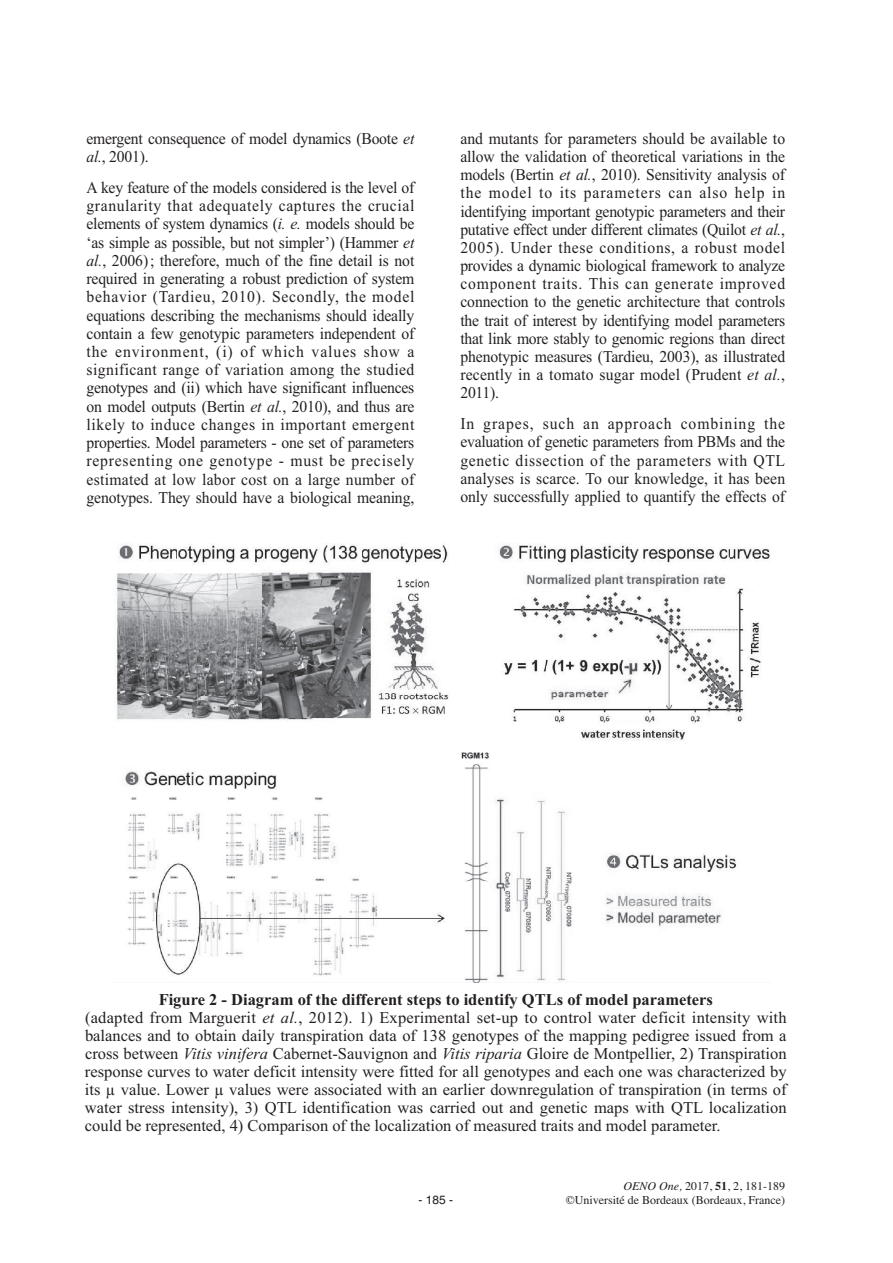
<style>
.page{position:relative;width:893px;height:1263px;background:#fff}
.page>*{position:absolute;margin:0;border:0;box-sizing:border-box;transform-origin:0 0}
.t1{font:16.5px/18.1px "Times";letter-spacing:-.005em;color:#231f20;text-align:justify;scale:.95 1}
.t2{font:16.5px/18px "Times";letter-spacing:-.005em;color:#231f20;text-align:justify}
.t3{font:700 16.5px "Times New Roman";color:#231f20}
.t4{font:16.2px "Times New Roman";color:#000}
.t5{font:13.35px "Times New Roman";color:#000}
.t6{font:12px/13.5px "Times";color:#231f20;text-align:right}
.t7{font:12px "Helvetica";color:#231f20}
.s1{font-style:italic}
.s2{font-weight:700}
</style>
<div class="page">
<img style="left:116px;top:543px;width:654px;height:439px">
<p class="t1" style="left:460px;top:129px;width:343px">and mutants for parameters should be available to allow the validation of theoretical variations in the models (Bertin <span class="s1">et al.</span>, 2010). Sensitivity analysis of the model to its parameters can also help in identifying important genotypic parameters and their putative effect under different climates (Quilot <span class="s1">et al.</span>, 2005). Under these conditions, a robust model provides a dynamic biological framework to analyze component traits. This can generate improved connection to the genetic architecture that controls the trait of interest by identifying model parameters that link more stably to genomic regions than direct phenotypic measures (Tardieu, 2003), as illustrated recently in a tomato sugar model (Prudent <span class="s1">et al.</span>, 2011).</p>
<p class="t1" style="left:460px;top:414px;width:343px">In grapes, such an approach combining the evaluation of genetic parameters from PBMs and the genetic dissection of the parameters with QTL analyses is scarce. To our knowledge, it has been only successfully applied to quantify the effects of</p>
<p class="t1" style="left:87px;top:129px;width:347px">emergent consequence of model dynamics (Boote <span class="s1">et al.</span>, 2001).</p>
<p class="t1" style="left:87px;top:178px;width:347px">A key feature of the models considered is the level of granularity that adequately captures the crucial elements of system dynamics (<span class="s1">i. e.</span> models should be ‘as simple as possible, but not simpler’) (Hammer <span class="s1">et al.</span>, 2006); therefore, much of the fine detail is not required in generating a robust prediction of system behavior (Tardieu, 2010). Secondly, the model equations describing the mechanisms should ideally contain a few genotypic parameters independent of the environment, (i) of which values show a significant range of variation among the studied genotypes and (ii) which have significant influences on model outputs (Bertin <span class="s1">et al.</span>, 2010), and thus are likely to induce changes in important emergent properties. Model parameters - one set of parameters representing one genotype - must be precisely estimated at low labor cost on a large number of genotypes. They should have a biological meaning,</p>
<p class="t4" style="left:412px;top:462px;width:8px">s</p>
<p class="t4" style="left:725px;top:462px;width:10px">o</p>
<p class="t4" style="left:758px;top:462px;width:10px">d</p>
<p class="t3" style="left:159px;top:989px;width:556px">Figure 2 - Diagram of the different steps to identify QTLs of model parameters</p>
<p class="t2" style="left:85px;top:1008px;width:703px">(adapted from Marguerit <span class="s1">et al.</span>, 2012). 1) Experimental set-up to control water deficit intensity with balances and to obtain daily transpiration data of 138 genotypes of the mapping pedigree issued from a cross between <span class="s1">Vitis vinifera</span> Cabernet-Sauvignon and <span class="s1">Vitis riparia</span> Gloire de Montpellier, 2) Transpiration response curves to water deficit intensity were fitted for all genotypes and each one was characterized by its µ value. Lower µ values were associated with an earlier downregulation of transpiration (in terms of water stress intensity), 3) QTL identification was carried out and genetic maps with QTL localization could be represented, 4) Comparison of the localization of measured traits and model parameter.</p>
<p class="t5" style="left:164px;top:1061px;width:7px">z</p>
<p class="t5" style="left:543px;top:1061px;width:11px">w</p>
<p class="t5" style="left:608px;top:1061px;width:8px">n</p>
<p class="t7" style="left:418px;top:1193px;width:36px">- 185 -</p>
<p class="t6" style="left:566px;top:1179px;width:221px"><span class="s1">OENO One,</span> 2017, <span class="s2">51</span>, 2, 181-189 ©Université de Bordeaux (Bordeaux, France)</p>
</div>
